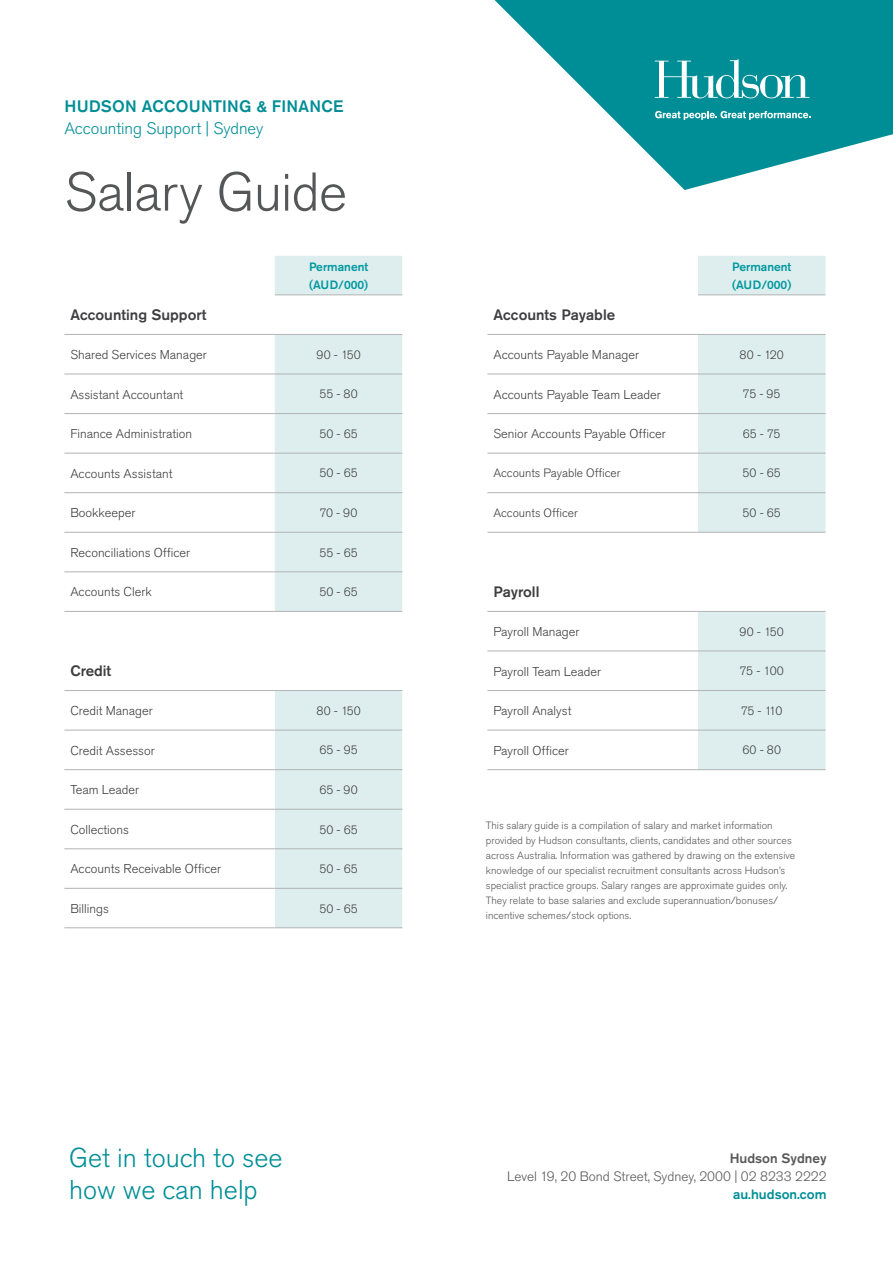
<style>
.page{position:relative;width:893px;height:1263px;background:#fff}
.page>*{position:absolute;margin:0;border:0;box-sizing:border-box;transform-origin:0 0}
.t1{font:300 54px "Akzidenz Grotesk Pro";letter-spacing:-.015em;color:#555658}
.t2{font:300 27px/32.4px "Akzidenz Grotesk Pro";color:#008e96}
.t3{font:500 16.5px "Akzidenz Grotesk Pro";letter-spacing:.015em;color:#008e96}
.t4{font:300 16.5px "Akzidenz Grotesk Pro";letter-spacing:-.005em;color:#008e96}
.t5{font:500 15px "Akzidenz Grotesk Pro";color:#3e3d40}
.t6{font:300 13.5px "Akzidenz Grotesk Pro";color:#58585a}
.t7{font:500 13.5px "Akzidenz Grotesk Pro";color:#008e96}
.t8{font:500 13.5px "Akzidenz Grotesk Pro";color:#58585a}
.t9{font:300 12.75px "Akzidenz Grotesk Pro";color:#3e3d40}
.t10{font:300 12px "Akzidenz Grotesk Pro";color:#3e3d40}
.t11{font:500 12px/18px "Akzidenz Grotesk Pro";color:#00989f}
.t12{font:300 10.5px/15px "Akzidenz Grotesk Pro";color:#58585a}
</style>
<div class="page">
<svg style="left:275px;top:256px;width:550px;height:39px;fill:#deeeee"></svg>
<svg style="left:402px;top:256px;width:85px;height:39px"></svg>
<svg style="left:64px;top:373px;width:211px;height:515px"></svg>
<svg style="left:275px;top:295px;width:550px;height:632px"></svg>
<hr style="left:275px;top:295px;width:127px;height:1px;background:#b1b3b4">
<hr style="left:64px;top:374px;width:211px;height:1px;background:#b1b3b4">
<hr style="left:275px;top:374px;width:127px;height:1px;background:#b1b3b4">
<hr style="left:487px;top:374px;width:211px;height:1px;background:#b1b3b4">
<hr style="left:698px;top:374px;width:127px;height:1px;background:#b1b3b4">
<hr style="left:64px;top:413px;width:211px;height:1px;background:#b1b3b4">
<hr style="left:275px;top:413px;width:127px;height:1px;background:#b1b3b4">
<hr style="left:487px;top:413px;width:211px;height:1px;background:#b1b3b4">
<hr style="left:698px;top:413px;width:127px;height:1px;background:#b1b3b4">
<hr style="left:487px;top:453px;width:211px;height:1px;background:#b1b3b4">
<hr style="left:698px;top:453px;width:127px;height:1px;background:#b1b3b4">
<hr style="left:64px;top:492px;width:211px;height:1px;background:#b1b3b4">
<hr style="left:275px;top:492px;width:127px;height:1px;background:#b1b3b4">
<hr style="left:487px;top:492px;width:211px;height:1px;background:#b1b3b4">
<hr style="left:698px;top:492px;width:127px;height:1px;background:#b1b3b4">
<hr style="left:64px;top:532px;width:211px;height:1px;background:#b1b3b4">
<hr style="left:275px;top:532px;width:127px;height:1px;background:#b1b3b4">
<hr style="left:487px;top:532px;width:211px;height:1px;background:#b1b3b4">
<hr style="left:698px;top:532px;width:127px;height:1px;background:#b1b3b4">
<hr style="left:64px;top:572px;width:211px;height:1px;background:#b1b3b4">
<hr style="left:275px;top:572px;width:127px;height:1px;background:#b1b3b4">
<hr style="left:64px;top:611px;width:211px;height:1px;background:#b1b3b4">
<hr style="left:275px;top:611px;width:127px;height:1px;background:#b1b3b4">
<hr style="left:487px;top:651px;width:211px;height:1px;background:#b1b3b4">
<hr style="left:698px;top:651px;width:127px;height:1px;background:#b1b3b4">
<hr style="left:487px;top:690px;width:211px;height:1px;background:#b1b3b4">
<hr style="left:698px;top:690px;width:127px;height:1px;background:#b1b3b4">
<hr style="left:64px;top:730px;width:211px;height:1px;background:#b1b3b4">
<hr style="left:275px;top:730px;width:127px;height:1px;background:#b1b3b4">
<hr style="left:487px;top:730px;width:211px;height:1px;background:#b1b3b4">
<hr style="left:698px;top:730px;width:127px;height:1px;background:#b1b3b4">
<hr style="left:64px;top:769px;width:211px;height:1px;background:#b1b3b4">
<hr style="left:275px;top:769px;width:127px;height:1px;background:#b1b3b4">
<hr style="left:64px;top:809px;width:211px;height:1px;background:#b1b3b4">
<hr style="left:275px;top:809px;width:127px;height:1px;background:#b1b3b4">
<hr style="left:402px;top:888px;width:85px;height:1px;background:#fff">
<hr style="left:698px;top:572px;width:127px;height:1px;background:#fff">
<hr style="left:275px;top:651px;width:127px;height:1px;background:#fff">
<hr style="left:64px;top:848px;width:211px;height:1px;background:#b1b3b4">
<hr style="left:275px;top:848px;width:127px;height:1px;background:#b1b3b4">
<hr style="left:64px;top:888px;width:211px;height:1px;background:#b1b3b4">
<hr style="left:275px;top:888px;width:127px;height:1px;background:#b1b3b4">
<hr style="left:64px;top:453px;width:211px;height:1px;background:#b1b3b4">
<hr style="left:275px;top:453px;width:127px;height:1px;background:#b1b3b4">
<hr style="left:64px;top:334px;width:211px;height:1px;background:#b1b3b4">
<hr style="left:275px;top:334px;width:127px;height:1px;background:#b1b3b4">
<hr style="left:487px;top:334px;width:211px;height:1px;background:#b1b3b4">
<hr style="left:698px;top:334px;width:127px;height:1px;background:#b1b3b4">
<hr style="left:487px;top:611px;width:211px;height:1px;background:#b1b3b4">
<hr style="left:698px;top:611px;width:127px;height:1px;background:#b1b3b4">
<hr style="left:64px;top:690px;width:211px;height:1px;background:#b1b3b4">
<hr style="left:275px;top:690px;width:127px;height:1px;background:#b1b3b4">
<hr style="left:64px;top:927px;width:211px;height:1px;background:#b1b3b4">
<hr style="left:275px;top:927px;width:127px;height:1px;background:#b1b3b4">
<hr style="left:698px;top:295px;width:127px;height:1px;background:#b1b3b4">
<hr style="left:487px;top:769px;width:211px;height:1px;background:#b1b3b4">
<hr style="left:698px;top:769px;width:127px;height:1px;background:#b1b3b4">
<svg style="left:495px;top:0;width:398px;height:190px;fill:#008e96"></svg>
<svg style="left:655px;top:111px;width:155px;height:9px"></svg>
<svg style="left:655px;top:59px;width:154px;height:39px"></svg>
<h3 class="t3" style="left:64px;top:96px;width:280px">HUDSON ACCOUNTING &amp; FINANCE</h3>
<h3 class="t4" style="left:64px;top:118px;width:200px">Accounting Support | Sydney</h3>
<h1 class="t1" style="left:64px;top:157px;width:284px">Salary Guide</h1>
<p class="t11" style="left:309px;top:257px;width:61px">Permanent (AUD/000)</p>
<p class="t11" style="left:732px;top:257px;width:61px">Permanent (AUD/000)</p>
<h3 class="t5" style="left:70px;top:305px;width:138px">Accounting Support</h3>
<h3 class="t5" style="left:493px;top:305px;width:123px">Accounts Payable</h3>
<p class="t9" style="left:70px;top:346px;width:138px">Shared Services Manager</p>
<p class="t10" style="left:316px;top:347px;width:46px">90 - 150</p>
<p class="t9" style="left:493px;top:346px;width:147px">Accounts Payable Manager</p>
<p class="t10" style="left:740px;top:347px;width:46px">80 - 120</p>
<p class="t9" style="left:70px;top:386px;width:115px">Assistant Accountant</p>
<p class="t10" style="left:319px;top:386px;width:40px">55 - 80</p>
<p class="t9" style="left:493px;top:386px;width:169px">Accounts Payable Team Leader</p>
<p class="t10" style="left:743px;top:386px;width:39px">75 - 95</p>
<p class="t9" style="left:70px;top:425px;width:123px">Finance Administration</p>
<p class="t10" style="left:319px;top:426px;width:40px">50 - 65</p>
<p class="t9" style="left:493px;top:425px;width:174px">Senior Accounts Payable Officer</p>
<p class="t10" style="left:743px;top:426px;width:39px">65 - 75</p>
<p class="t9" style="left:70px;top:465px;width:104px">Accounts Assistant</p>
<p class="t10" style="left:319px;top:465px;width:40px">50 - 65</p>
<p class="t10" style="left:493px;top:465px;width:128px">Accounts Payable Officer</p>
<p class="t10" style="left:743px;top:465px;width:40px">50 - 65</p>
<p class="t9" style="left:70px;top:504px;width:67px">Bookkeeper</p>
<p class="t10" style="left:320px;top:505px;width:39px">70 - 90</p>
<p class="t10" style="left:493px;top:505px;width:86px">Accounts Officer</p>
<p class="t10" style="left:743px;top:505px;width:40px">50 - 65</p>
<p class="t9" style="left:70px;top:544px;width:121px">Reconciliations Officer</p>
<p class="t10" style="left:319px;top:545px;width:40px">55 - 65</p>
<p class="t9" style="left:70px;top:584px;width:83px">Accounts Clerk</p>
<p class="t10" style="left:319px;top:584px;width:40px">50 - 65</p>
<h3 class="t5" style="left:493px;top:582px;width:47px">Payroll</h3>
<p class="t9" style="left:493px;top:623px;width:87px">Payroll Manager</p>
<p class="t10" style="left:740px;top:624px;width:46px">90 - 150</p>
<h3 class="t5" style="left:70px;top:661px;width:42px">Credit</h3>
<p class="t9" style="left:493px;top:663px;width:109px">Payroll Team Leader</p>
<p class="t10" style="left:740px;top:663px;width:45px">75 - 100</p>
<p class="t9" style="left:70px;top:702px;width:84px">Credit Manager</p>
<p class="t10" style="left:316px;top:703px;width:46px">80 - 150</p>
<p class="t9" style="left:493px;top:702px;width:79px">Payroll Analyst</p>
<p class="t10" style="left:741px;top:703px;width:43px">75 - 110</p>
<p class="t9" style="left:70px;top:742px;width:86px">Credit Assessor</p>
<p class="t10" style="left:319px;top:742px;width:40px">65 - 95</p>
<p class="t9" style="left:493px;top:742px;width:77px">Payroll Officer</p>
<p class="t10" style="left:742px;top:742px;width:40px">60 - 80</p>
<p class="t9" style="left:70px;top:781px;width:70px">Team Leader</p>
<p class="t10" style="left:319px;top:782px;width:40px">65 - 90</p>
<p class="t9" style="left:70px;top:821px;width:60px">Collections</p>
<p class="t10" style="left:319px;top:821px;width:40px">50 - 65</p>
<p class="t9" style="left:70px;top:861px;width:152px">Accounts Receivable Officer</p>
<p class="t10" style="left:319px;top:861px;width:40px">50 - 65</p>
<p class="t9" style="left:70px;top:900px;width:40px">Billings</p>
<p class="t10" style="left:319px;top:900px;width:40px">50 - 65</p>
<p class="t12" style="left:486px;top:817px;width:311px">This salary guide is a compilation of salary and market information provided by Hudson consultants, clients, candidates and other sources across Australia. Information was gathered by drawing on the extensive knowledge of our specialist recruitment consultants across Hudson’s specialist practice groups. Salary ranges are approximate guides only.<br>They relate to base salaries and exclude superannuation/bonuses/ incentive schemes/stock options.</p>
<h2 class="t2" style="left:69px;top:1141px;width:215px">Get in touch to see how we can help</h2>
<p class="t8" style="left:730px;top:1150px;width:98px">Hudson Sydney</p>
<p class="t6" style="left:507px;top:1168px;width:321px">Level 19, 20 Bond Street, Sydney, 2000 | 02 8233 2222</p>
<p class="t7" style="left:733px;top:1186px;width:95px">au.hudson.com</p>
</div>
